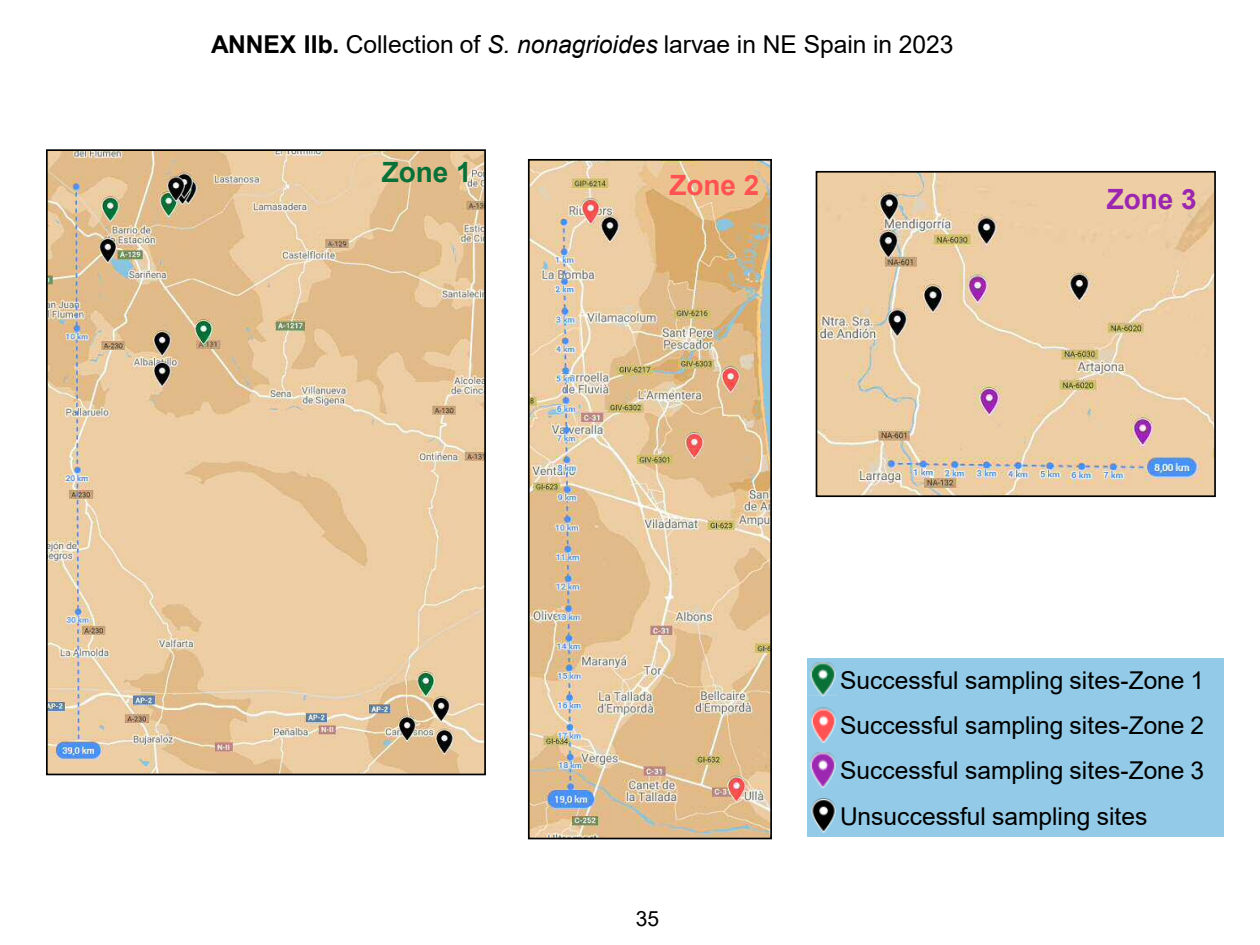
<style>
.page{position:relative;width:1260px;height:945px;background:#fff}
.page>*{position:absolute;margin:0;border:0;box-sizing:border-box;transform-origin:0 0}
.t1{font:700 28px "Arial";color:#ff5252}
.t2{font:700 28px "Arial";color:#9b26af}
.t3{font:700 28px "Arial";color:#097138}
.t4{font:24.68px "Arial";color:#000}
.t5{font:24.5px/45.3px "Arial";color:#000;text-align:justify}
.t6{font:21px "Arial";color:#000}
.s1{font-weight:700}
.s2{font-style:italic}
</style>
<div class="page">
<div style="left:807px;top:658px;width:417px;height:179px;background:#92cae7"></div>
<img style="left:811px;top:798px;width:25px;height:35px">
<img style="left:810px;top:752px;width:26px;height:35px">
<img style="left:807px;top:662px;width:30px;height:35px">
<img style="left:811px;top:707px;width:25px;height:35px">
<img style="left:531px;top:162px;width:238px;height:674px">
<div style="left:528px;top:159px;width:244px;height:680px;border:2px solid #000"></div>
<img style="left:819px;top:174px;width:394px;height:320px">
<div style="left:816px;top:171px;width:400px;height:326px;border:2px solid #000"></div>
<img style="left:49px;top:152px;width:434px;height:620px">
<div style="left:46px;top:149px;width:440px;height:626px;border:2px solid #000"></div>
<p class="t4" style="left:211px;top:31px;width:744px"><span class="s1">ANNEX IIb.</span> Collection of <span class="s2">S. nonagrioides</span> larvae in NE Spain in 2023</p>
<p class="t3" style="left:382px;top:156px;width:92px">Zone 1</p>
<p class="t1" style="left:669px;top:169px;width:92px">Zone 2</p>
<p class="t2" style="left:1107px;top:184px;width:92px">Zone 3</p>
<p class="t6" style="left:636px;top:907px;width:25px">35</p>
<p class="t5" style="left:840px;top:658px;width:366px">Successful sampling sites-Zone 1<br>Successful sampling sites-Zone 2<br>Successful sampling sites-Zone 3<br>Unsuccessful sampling sites</p>
</div>
